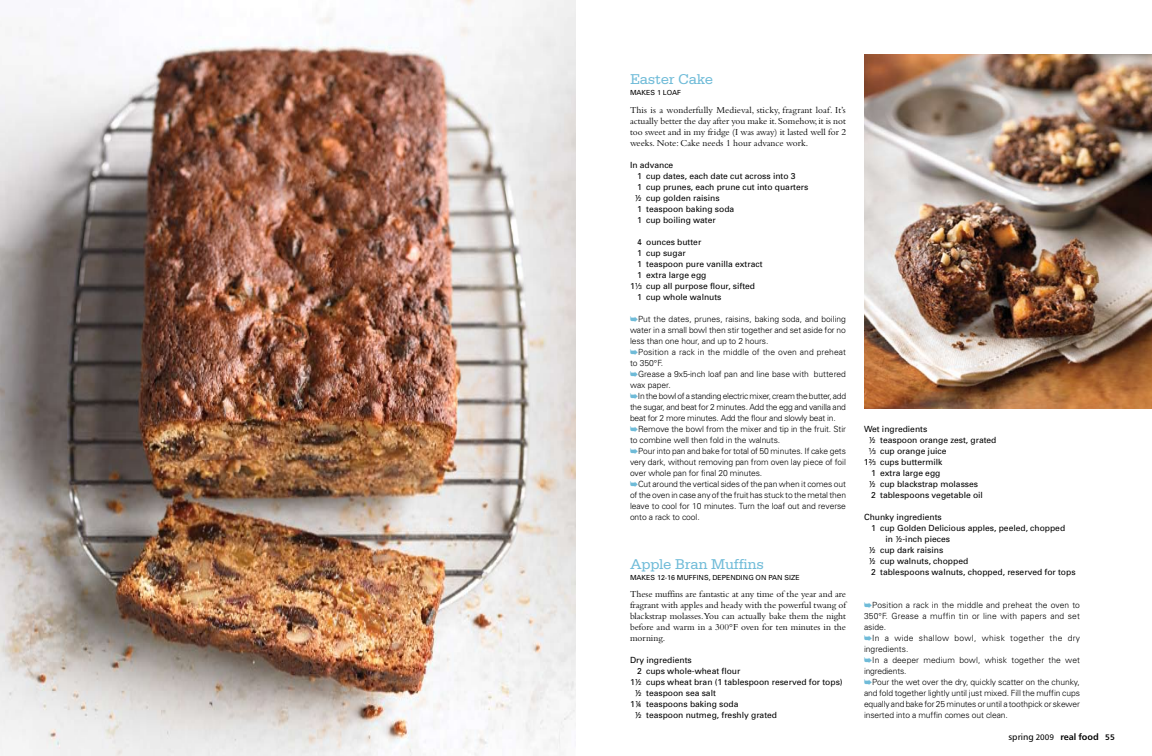
<style>
.page{position:relative;width:1152px;height:756px;background:#fff}
.page>*{position:absolute;margin:0;border:0;box-sizing:border-box;transform-origin:0 0}
.t1{font:15px "Serifa";letter-spacing:-.015em;color:#6fbbd8}
.t2{font:9.5px/11px "Bembo";color:#000;text-align:justify}
.t3{font:9px "Humanist 777 BT Bold B";color:#000}
.t4{font:300 8.5px/11px "Univers";letter-spacing:-.01em;color:#000}
.t5{font:8.5px/11px "Univers";color:#000}
.t6{font:7px "Univers";color:#000}
.s1{font-size:5.6px}
.s2{color:#6fbbd8}
.s3{font-family:"Humanist 777 BT Roman B"}
.s4{font-family:"Humanist 777 BT Roman B";font-size:8px}
.s5{font-size:8px}
</style>
<div class="page">
<img style="left:0;top:0;width:576px;height:756px">
<img style="left:864px;top:54px;width:288px;height:355px">
<h1 class="t1" style="left:630px;top:71px;width:85px">Easter Cake</h1>
<p class="t6" style="left:630px;top:88px;width:39px">Makes 1 loa</p>
<p class="t6" style="left:677px;top:88px;width:5px">f</p>
<p class="t2" style="left:630px;top:104px;width:218px">This is a wonderfully Medieval, sticky, fragrant loaf. It’s actually better the day after you make it. Somehow, it is not too sweet and in my fridge (I was away) it lasted well for 2 weeks. Note: Cake needs 1 hour advance work.</p>
<p class="t5" style="left:635px;top:159px;width:175px;text-indent:-5px">In advance<br>1 cup dates, each date cut across into 3<br>1 cup prunes, each prune cut into quarters ½ cup golden raisins<br>1 teaspoon baking soda<br>1 cup boiling water</p>
<p class="t5" style="left:637px;top:236px;width:66px">4 ounces butter</p>
<p class="t5" style="left:637px;top:247px;width:50px">1 cup sugar</p>
<p class="t5" style="left:637px;top:258px;width:127px">1 teaspoon pure vanilla extract</p>
<p class="t5" style="left:637px;top:269px;width:71px">1 extra large egg</p>
<p class="t5" style="left:630px;top:280px;width:127px">1¹⁄<span class="s1">3</span> cup all purpose flour, sifted</p>
<p class="t5" style="left:637px;top:291px;width:86px">1 cup whole walnuts</p>
<p class="t4" style="left:630px;top:313px;width:218px"><span class="s2">➥</span>Put the dates, prunes, raisins, baking soda, and boiling water in a small bowl then stir together and set aside for no less than one hour, and up to 2 hours.<br><span class="s2">➥</span>Position a rack in the middle of the oven and preheat to 350°F.<br><span class="s2">➥</span>Grease a 9x5-inch loaf pan and line base with buttered wax paper.<br><span class="s2">➥</span>In the bowl of a standing electric mixer, cream the butter, add the sugar, and beat for 2 minutes. Add the egg and vanilla and beat for 2 more minutes. Add the flour and slowly beat in. <span class="s2">➥</span>Remove the bowl from the mixer and tip in the fruit. Stir to combine well then fold in the walnuts.<br><span class="s2">➥</span>Pour into pan and bake for total of 50 minutes. If cake gets very dark, without removing pan from oven lay piece of foil over whole pan for final 20 minutes.<br><span class="s2">➥</span>Cut around the vertical sides of the pan when it comes out of the oven in case any of the fruit has stuck to the metal then leave to cool for 10 minutes. Turn the loaf out and reverse onto a rack to cool.</p>
<h1 class="t1" style="left:630px;top:556px;width:135px">Apple Bran Muffins</h1>
<p class="t6" style="left:630px;top:573px;width:93px">Makes 12-16 mu ffins, depen</p>
<p class="t6" style="left:736px;top:573px;width:10px">ding</p>
<p class="t6" style="left:756px;top:573px;width:19px">on pan</p>
<p class="t6" style="left:785px;top:573px;width:16px">size</p>
<p class="t2" style="left:630px;top:588px;width:218px">These muffins are fantastic at any time of the year and are fragrant with apples and heady with the powerful twang of blackstrap molasses.You can actually bake them the night before and warm in a 300°F oven for ten minutes in the morning.</p>
<p class="t5" style="left:630px;top:654px;width:63px">Dry ingredients</p>
<p class="t5" style="left:637px;top:665px;width:105px">2 cups whole-wheat flour</p>
<p class="t5" style="left:630px;top:676px;width:214px">1½ cups wheat bran (1 tablespoon reserved for tops)</p>
<p class="t5" style="left:635px;top:687px;width:82px">½ teaspoon sea salt</p>
<p class="t5" style="left:630px;top:698px;width:110px">1¼ teaspoons baking soda</p>
<p class="t5" style="left:635px;top:709px;width:144px">½ teaspoon nutmeg, freshly grated</p>
<p class="t5" style="left:864px;top:423px;width:65px">Wet ingredients</p>
<p class="t5" style="left:869px;top:434px;width:129px">½ teaspoon orange zest, grated</p>
<p class="t5" style="left:869px;top:445px;width:79px">¹⁄<span class="s1">3</span> cup orange juice</p>
<p class="t5" style="left:864px;top:456px;width:80px">1²⁄<span class="s1">3</span> cups buttermilk</p>
<p class="t5" style="left:871px;top:467px;width:71px">1 extra large egg</p>
<p class="t5" style="left:869px;top:478px;width:111px">½ cup blackstrap molasses</p>
<p class="t5" style="left:871px;top:489px;width:113px">2 tablespoons vegetable oil</p>
<p class="t5" style="left:864px;top:511px;width:79px">Chunky ingredients</p>
<p class="t5" style="left:871px;top:522px;width:195px">1 cup Golden Delicious apples, peeled, chopped</p>
<p class="t5" style="left:886px;top:533px;width:66px">in ½-inch pieces</p>
<p class="t5" style="left:869px;top:544px;width:76px">½ cup dark raisins</p>
<p class="t5" style="left:869px;top:555px;width:101px">½ cup walnuts, chopped</p>
<p class="t5" style="left:871px;top:566px;width:206px">2 tablespoons walnuts, chopped, reserved for tops</p>
<p class="t4" style="left:864px;top:599px;width:218px"><span class="s2">➥</span>Position a rack in the middle and preheat the oven to 350°F. Grease a muffin tin or line with papers and set aside.<br><span class="s2">➥</span>In a wide shallow bowl, whisk together the dry ingredients.<br><span class="s2">➥</span>In a deeper medium bowl, whisk together the wet ingredients.<br><span class="s2">➥</span>Pour the wet over the dry, quickly scatter on the chunky, and fold together lightly until just mixed. Fill the muffin cups equally and bake for 25 minutes or until a toothpick or skewer inserted into a muffin comes out clean.</p>
<p class="t3" style="left:1009px;top:731px;width:108px"><span class="s3">spring</span> <span class="s4">2009</span> real food <span class="s5">55</span></p>
</div>
